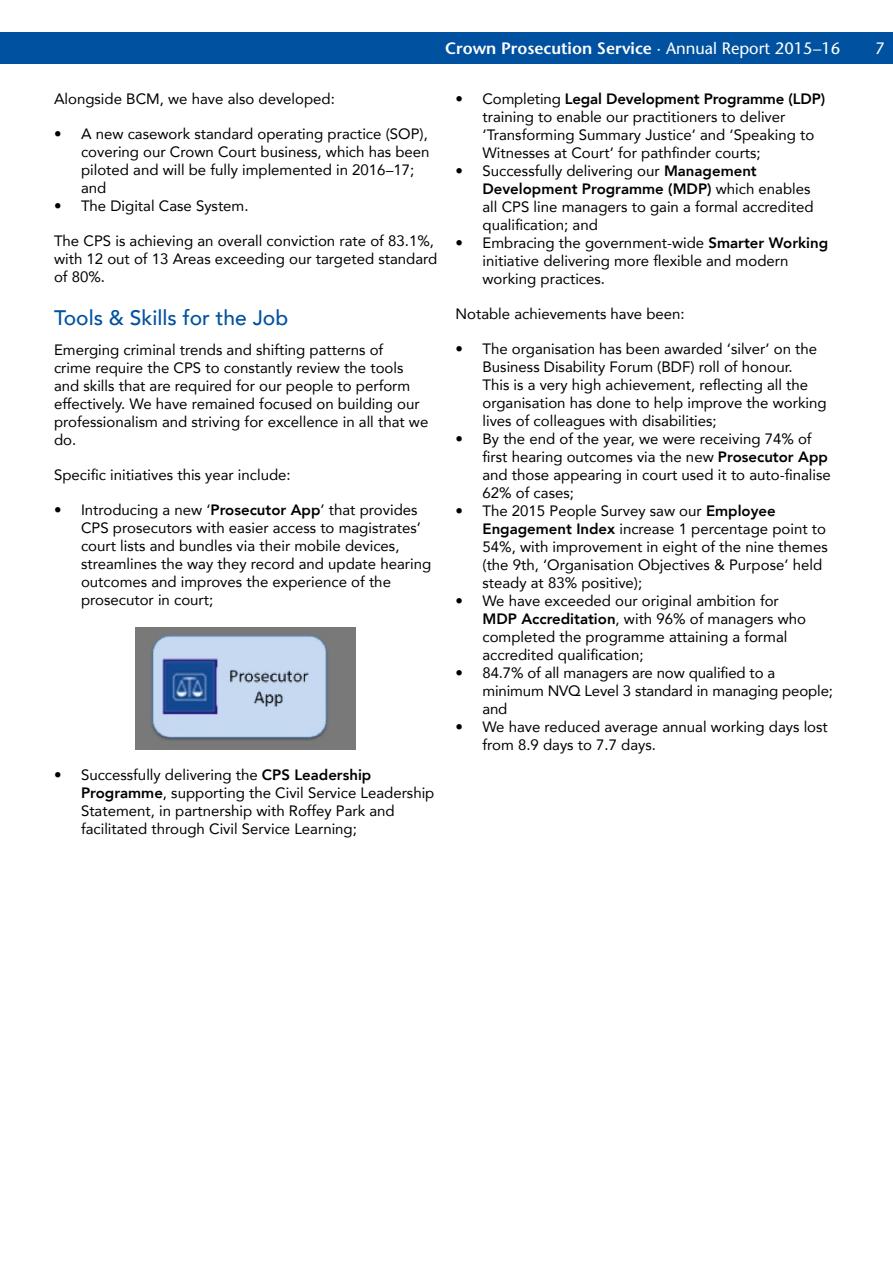
<style>
.page{position:relative;width:893px;height:1263px;background:#fff}
.page>*{position:absolute;margin:0;border:0;box-sizing:border-box;transform-origin:0 0}
.BHead{font:500 21px "Avenir";color:#0052a0}
.t1{font:600 16.5px "Stone Sans";color:#fff}
.t2{font:16.5px "Stone Sans";color:#fff}
.Body_copy{font:15px/18px "Avenir";color:#000}
.s1{font-weight:400}
.s2{font-weight:800}
</style>
<div class="page">
<img style="left:136px;top:627px;width:220px;height:122px">
<div style="left:0;top:33px;width:893px;height:31px;background:#0052a0"></div>
<p class="t1" style="left:445px;top:38px;width:397px">Crown Prosecution Service <span class="s1">· Annual Report 2015–16</span></p>
<p class="t2" style="left:875px;top:38px;width:11px">7</p>
<p class="Body_copy" style="left:54px;top:90px;width:282px">Alongside BCM, we have also developed:</p>
<p class="Body_copy" style="left:81px;top:125px;width:350px;text-indent:-27px">• A new casework standard operating practice (SOP), covering our Crown Court business, which has been piloted and will be fully implemented in 2016–17; and</p>
<p class="Body_copy" style="left:54px;top:197px;width:196px">• The Digital Case System.</p>
<p class="Body_copy" style="left:54px;top:232px;width:385px">The CPS is achieving an overall conviction rate of 83.1%, with 12 out of 13 Areas exceeding our targeted standard of 80%.</p>
<p class="BHead" style="left:54px;top:299px;width:236px">Tools &amp; Skills for the Job</p>
<p class="Body_copy" style="left:54px;top:341px;width:376px">Emerging criminal trends and shifting patterns of<br>crime require the CPS to constantly review the tools and skills that are required for our people to perform effectively. We have remained focused on building our professionalism and striving for excellence in all that we do.</p>
<p class="Body_copy" style="left:54px;top:466px;width:238px">Specific initiatives this year include:</p>
<p class="Body_copy" style="left:81px;top:501px;width:352px;text-indent:-27px">• Introducing a new ‘<span class="s2">Prosecutor App</span>’ that provides CPS prosecutors with easier access to magistrates’ court lists and bundles via their mobile devices, streamlines the way they record and update hearing outcomes and improves the experience of the prosecutor in court;</p>
<p class="Body_copy" style="left:81px;top:765px;width:355px;text-indent:-27px">• Successfully delivering the <span class="s2">CPS Leadership Programme</span>, supporting the Civil Service Leadership Statement, in partnership with Roffey Park and facilitated through Civil Service Learning;</p>
<p class="Body_copy" style="left:482px;top:90px;width:344px;text-indent:-27px">• Completing <span class="s2">Legal Development Programme (LDP) </span>training to enable our practitioners to deliver ‘Transforming Summary Justice’ and ‘Speaking to Witnesses at Court’ for pathfinder courts;</p>
<p class="Body_copy" style="left:482px;top:162px;width:333px;text-indent:-27px">• Successfully delivering our <span class="s2">Management Development Programme (MDP)</span> which enables all CPS line managers to gain a formal accredited qualification; and</p>
<p class="Body_copy" style="left:482px;top:234px;width:347px;text-indent:-27px">• Embracing the government-wide <span class="s2">Smarter Working </span>initiative delivering more flexible and modern working practices.</p>
<p class="Body_copy" style="left:455px;top:305px;width:231px">Notable achievements have been:</p>
<p class="Body_copy" style="left:482px;top:340px;width:346px;text-indent:-27px">• The organisation has been awarded ‘silver’ on the Business Disability Forum (BDF) roll of honour.<br>This is a very high achievement, reflecting all the organisation has done to help improve the working lives of colleagues with disabilities;</p>
<p class="Body_copy" style="left:482px;top:430px;width:350px;text-indent:-27px">• By the end of the year, we were receiving 74% of first hearing outcomes via the new <span class="s2">Prosecutor App </span>and those appearing in court used it to auto-finalise 62% of cases;</p>
<p class="Body_copy" style="left:482px;top:502px;width:347px;text-indent:-27px">• The 2015 People Survey saw our <span class="s2">Employee Engagement Index</span> increase 1 percentage point to 54%, with improvement in eight of the nine themes (the 9th, ‘Organisation Objectives &amp; Purpose’ held steady at 83% positive);</p>
<p class="Body_copy" style="left:482px;top:592px;width:325px;text-indent:-27px">• We have exceeded our original ambition for <span class="s2">MDP Accreditation</span>, with 96% of managers who completed the programme attaining a formal accredited qualification;</p>
<p class="Body_copy" style="left:482px;top:664px;width:352px;text-indent:-27px">• 84.7% of all managers are now qualified to a minimum NVQ Level 3 standard in managing people; and</p>
<p class="Body_copy" style="left:482px;top:718px;width:347px;text-indent:-27px">• We have reduced average annual working days lost from 8.9 days to 7.7 days.</p>
</div>
